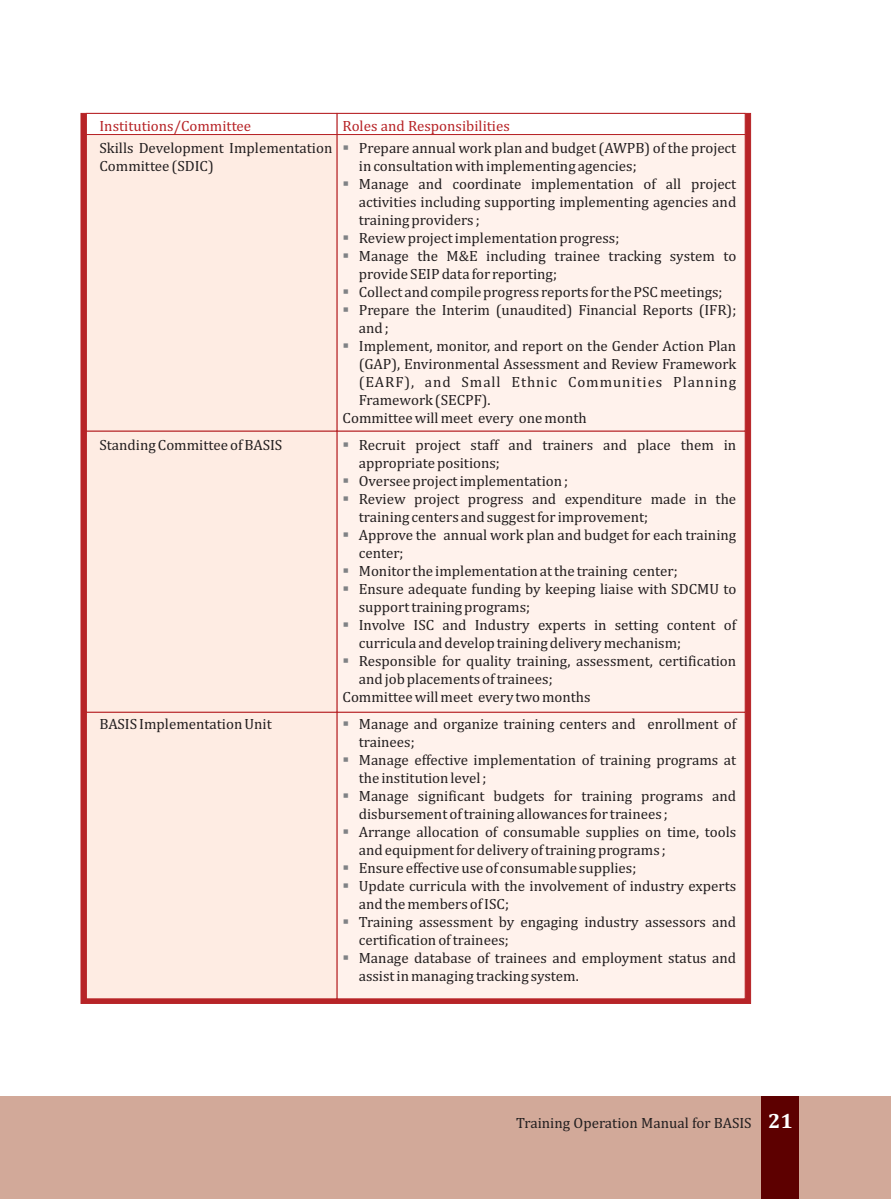
<style>
.page{position:relative;width:891px;height:1199px;background:#fff}
.page>*{position:absolute;margin:0;border:0;box-sizing:border-box;transform-origin:0 0}
.t1{font:15px/18px "Cambria";color:#231f20}
.t2{font:15px "Cambria";color:#b72427}
.t3{font:15px "Cambria";letter-spacing:.06em;color:#231f20}
.s1{color:#808285}
.s2{font-weight:700;font-size:21px;color:#fff}
</style>
<div class="page">
<div style="left:80px;top:113px;width:671px;height:891px;background:#b72427"></div>
<div style="left:338px;top:432px;width:408px;height:279px;background:#fff2ec"></div>
<div style="left:86px;top:432px;width:252px;height:279px;background:#feece3"></div>
<div style="left:338px;top:711px;width:408px;height:288px;background:#fff2ec"></div>
<svg style="left:86px;top:711px;width:252px;height:288px;background:#f8ddd5"></svg>
<div style="left:338px;top:135px;width:408px;height:297px;background:#fff2ec"></div>
<svg style="left:86px;top:135px;width:252px;height:297px;background:#f8ddd5"></svg>
<svg style="left:86px;top:113px;width:660px;height:22px"></svg>
<div style="left:0;top:1096px;width:891px;height:103px;background:#d2a999"></div>
<div style="left:761px;top:1096px;width:38px;height:103px;background:#5d0000"></div>
<p class="t2" style="left:99px;top:119px;width:153px">Institutions/Committee</p>
<p class="t2" style="left:343px;top:119px;width:169px">Roles and Responsibilities</p>
<p class="t1" style="left:99px;top:140px;width:235px">Skills Development Implementation<br>Committee (SDIC)</p>
<p class="t1" style="left:343px;top:140px;width:395px"><span class="s1">▪</span> Prepare annual work plan and budget (AWPB) of the project</p>
<p class="t1" style="left:343px;top:176px;width:395px"><span class="s1">▪</span> Manage and coordinate implementation of all project</p>
<p class="t1" style="left:359px;top:158px;width:279px">in consultation with implementing agencies;</p>
<p class="t1" style="left:359px;top:194px;width:379px">activities including supporting implementing agencies and training providers ;</p>
<p class="t1" style="left:99px;top:437px;width:184px">Standing Committee of BASIS</p>
<p class="t1" style="left:99px;top:716px;width:174px">BASIS Implementation Unit</p>
<p class="t1" style="left:343px;top:230px;width:278px"><span class="s1">▪</span> Review project implementation progress;</p>
<p class="t1" style="left:343px;top:248px;width:395px"><span class="s1">▪</span> Manage the M&amp;E including trainee tracking system to</p>
<p class="t1" style="left:343px;top:284px;width:381px"><span class="s1">▪</span> Collect and compile progress reports for the PSC meetings;</p>
<p class="t1" style="left:343px;top:302px;width:395px"><span class="s1">▪</span> Prepare the Interim (unaudited) Financial Reports (IFR);</p>
<p class="t1" style="left:343px;top:338px;width:395px"><span class="s1">▪</span> Implement, monitor, and report on the Gender Action Plan</p>
<p class="t1" style="left:359px;top:266px;width:200px">provide SEIP data for reporting;</p>
<p class="t1" style="left:359px;top:320px;width:31px">and ;</p>
<p class="t1" style="left:359px;top:356px;width:379px">(GAP), Environmental Assessment and Review Framework</p>
<p class="t3" style="left:359px;top:375px;width:379px">(EARF), and Small Ethnic Communities Planning</p>
<p class="t1" style="left:359px;top:392px;width:133px">Framework (SECPF).</p>
<p class="t1" style="left:343px;top:410px;width:246px">Committee will meet every one month</p>
<p class="t1" style="left:359px;top:455px;width:143px">appropriate positions;</p>
<p class="t1" style="left:343px;top:437px;width:395px"><span class="s1">▪</span> Recruit project staff and trainers and place them in</p>
<p class="t1" style="left:343px;top:473px;width:227px"><span class="s1">▪</span> Oversee project implementation ;</p>
<p class="t1" style="left:343px;top:491px;width:395px"><span class="s1">▪</span> Review project progress and expenditure made in the</p>
<p class="t1" style="left:343px;top:527px;width:395px"><span class="s1">▪</span> Approve the annual work plan and budget for each training</p>
<p class="t1" style="left:343px;top:563px;width:337px"><span class="s1">▪</span> Monitor the implementation at the training center;</p>
<p class="t1" style="left:343px;top:581px;width:395px"><span class="s1">▪</span> Ensure adequate funding by keeping liaise with SDCMU to</p>
<p class="t1" style="left:343px;top:617px;width:395px"><span class="s1">▪</span> Involve ISC and Industry experts in setting content of</p>
<p class="t1" style="left:343px;top:653px;width:395px"><span class="s1">▪</span> Responsible for quality training, assessment, certification</p>
<p class="t1" style="left:359px;top:509px;width:291px">training centers and suggest for improvement;</p>
<p class="t1" style="left:359px;top:545px;width:46px">center;</p>
<p class="t1" style="left:359px;top:599px;width:173px">support training programs;</p>
<p class="t1" style="left:359px;top:635px;width:324px">curricula and develop training delivery mechanism;</p>
<p class="t1" style="left:343px;top:671px;width:250px;text-indent:16px">and job placements of trainees;<br>Committee will meet every two months</p>
<p class="t1" style="left:359px;top:734px;width:57px">trainees;</p>
<p class="t1" style="left:359px;top:770px;width:129px">the institution level ;</p>
<p class="t1" style="left:359px;top:806px;width:311px">disbursement of training allowances for trainees ;</p>
<p class="t1" style="left:359px;top:842px;width:309px">and equipment for delivery of training programs ;</p>
<p class="t1" style="left:343px;top:716px;width:395px"><span class="s1">▪</span> Manage and organize training centers and enrollment of</p>
<p class="t1" style="left:343px;top:752px;width:395px"><span class="s1">▪</span> Manage effective implementation of training programs at</p>
<p class="t1" style="left:343px;top:788px;width:395px"><span class="s1">▪</span> Manage significant budgets for training programs and</p>
<p class="t1" style="left:343px;top:824px;width:395px"><span class="s1">▪</span> Arrange allocation of consumable supplies on time, tools</p>
<p class="t1" style="left:343px;top:860px;width:295px"><span class="s1">▪</span> Ensure effective use of consumable supplies;</p>
<p class="t1" style="left:343px;top:878px;width:395px"><span class="s1">▪</span> Update curricula with the involvement of industry experts</p>
<p class="t1" style="left:343px;top:914px;width:395px"><span class="s1">▪</span> Training assessment by engaging industry assessors and</p>
<p class="t1" style="left:343px;top:950px;width:395px"><span class="s1">▪</span> Manage database of trainees and employment status and</p>
<p class="t1" style="left:359px;top:896px;width:152px">and the members of ISC;</p>
<p class="t1" style="left:359px;top:932px;width:151px">certification of trainees;</p>
<p class="t1" style="left:359px;top:968px;width:222px">assist in managing tracking system.</p>
<p class="t1" style="left:516px;top:1115px;width:278px">Training Operation Manual for BASIS <span class="s2">21</span></p>
</div>
